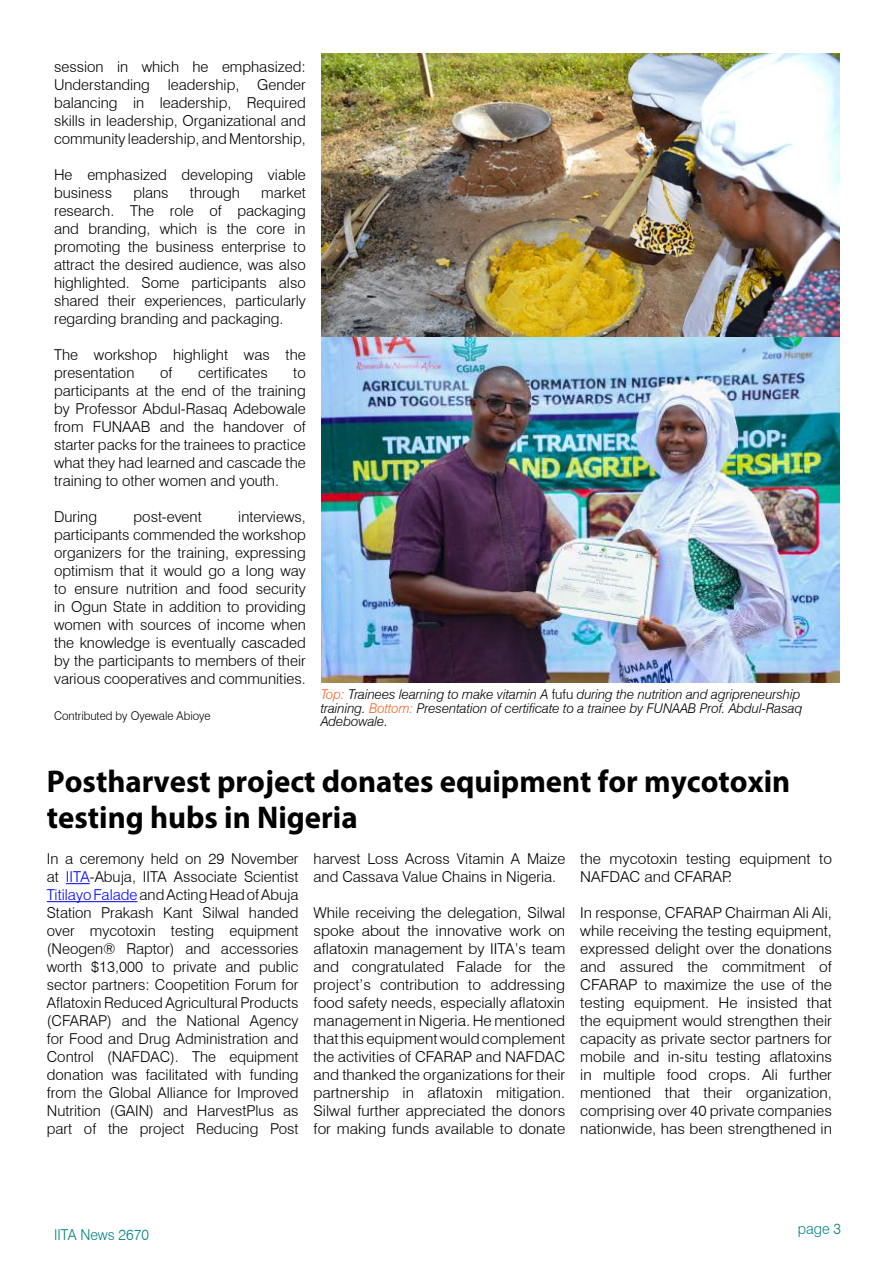
<style>
.page{position:relative;width:893px;height:1263px;background:#fff}
.page>*{position:absolute;margin:0;border:0;box-sizing:border-box;transform-origin:0 0}
.t1{font:700 31.5px/36px "Myriad Pro";color:#000}
.t2{font:300 15px/18px "Swiss 721 BT";color:#000;text-align:justify}
.t3{font:300 15px "Swiss 721 BT";color:#008080;scale:.95 1}
.t4{font:italic 300 13.5px/13.5px "Swiss 721 BT";letter-spacing:-.005em;color:#000}
.t5{font:300 12px "Swiss 721 BT";color:#000;scale:.96 1}
.s1{color:#f26522}
.s2{font-style:normal}
.s3{color:#00f}
</style>
<div class="page">
<img style="left:321px;top:53px;width:518px;height:629px">
<svg style="left:66px;top:883px;width:24px;height:1px"></svg>
<hr style="left:47px;top:901px;width:90px;height:1px;background:#00f">
<p class="t2" style="left:54px;top:58px;width:253px">session in which he emphasized:<br>Understanding leadership, Gender balancing in leadership, Required skills in leadership, Organizational and community leadership, and Mentorship,</p>
<p class="t2" style="left:54px;top:166px;width:253px">He emphasized developing viable business</p>
<p class="t2" style="left:54px;top:184px;width:253px;text-indent:207px">market research. The role of packaging and branding, which is the core in promoting the business enterprise to attract the desired audience, was also highlighted. Some participants also shared their experiences, particularly regarding branding and packaging.</p>
<p class="t2" style="left:54px;top:346px;width:253px">The workshop highlight was the presentation</p>
<p class="t2" style="left:133px;top:184px;width:37px">plans</p>
<p class="t2" style="left:190px;top:184px;width:52px">through</p>
<p class="t2" style="left:160px;top:364px;width:14px">of</p>
<p class="t2" style="left:198px;top:364px;width:71px">certificates</p>
<p class="t2" style="left:54px;top:364px;width:253px;text-indent:239px">to participants at the end of the training by Professor Abdul-Rasaq Adebowale from FUNAAB and the handover of starter packs for the trainees to practice what they had learned and cascade the training to other women and youth.</p>
<p class="t2" style="left:54px;top:508px;width:45px">During</p>
<p class="t2" style="left:134px;top:508px;width:70px">post-event</p>
<p class="t2" style="left:54px;top:508px;width:253px;text-indent:184px">interviews, participants commended the workshop organizers for the training, expressing optimism that it would go a long way to ensure nutrition and food security in Ogun State in addition to providing women with sources of income when the knowledge is eventually cascaded by the participants to members of their various cooperatives and communities.</p>
<p class="t5" style="left:54px;top:708px;width:165px">Contributed by Oyewale Abioye</p>
<p class="t4" style="left:321px;top:688px;width:483px"><span class="s1">Top:</span> Trainees learning to make vitamin A <span class="s2">fufu</span> during the nutrition and agripreneurship training. <span class="s1">Bottom:</span> Presentation of certificate to a trainee by FUNAAB Prof. Abdul-Rasaq<br>Adebowale.</p>
<h1 class="t1" style="left:47px;top:762px;width:745px">Postharvest project donates equipment for mycotoxin testing hubs in Nigeria</h1>
<p class="t2" style="left:47px;top:850px;width:253px">In a ceremony held on 29 November at <span class="s3">IITA</span>-Abuja, IITA Associate Scientist <span class="s3">Titilayo Falade</span> and Acting Head of Abuja Station Prakash Kant Silwal handed over mycotoxin testing equipment (Neogen® Raptor) and accessories worth $13,000 to private and public sector partners: Coopetition Forum for Aflatoxin Reduced Agricultural Products (CFARAP) and the National Agency for Food and Drug Administration and Control (NAFDAC). The equipment donation was facilitated with funding from the Global Alliance for Improved Nutrition (GAIN) and HarvestPlus as part of the project Reducing Post</p>
<p class="t2" style="left:314px;top:850px;width:253px">harvest Loss Across Vitamin A Maize and Cassava Value Chains in Nigeria.</p>
<p class="t2" style="left:580px;top:850px;width:253px">the mycotoxin testing equipment to<br>NAFDAC and CFARAP.</p>
<p class="t2" style="left:580px;top:904px;width:253px">In response, CFARAP Chairman Ali Ali, while receiving the testing equipment, expressed delight over the donations and assured the commitment of CFARAP to maximize the use of the testing equipment. He insisted that the equipment would strengthen their capacity as private sector partners for mobile and in-situ testing aflatoxins in multiple food crops. Ali further mentioned that their organization, comprising over 40 private companies nationwide, has been strengthened in</p>
<p class="t2" style="left:314px;top:904px;width:253px">While receiving the delegation, Silwal spoke about the innovative work on aflatoxin management by IITA’s team and congratulated Falade for the project’s contribution to addressing food safety needs, especially aflatoxin management in Nigeria. He mentioned that this equipment would complement the activities of CFARAP and NAFDAC and thanked the organizations for their partnership in aflatoxin mitigation.<br>Silwal further appreciated the donors for making funds available to donate</p>
<p class="t3" style="left:54px;top:1225px;width:101px">IITA News 2670</p>
<p class="t3" style="left:798px;top:1220px;width:47px">page 3</p>
</div>
